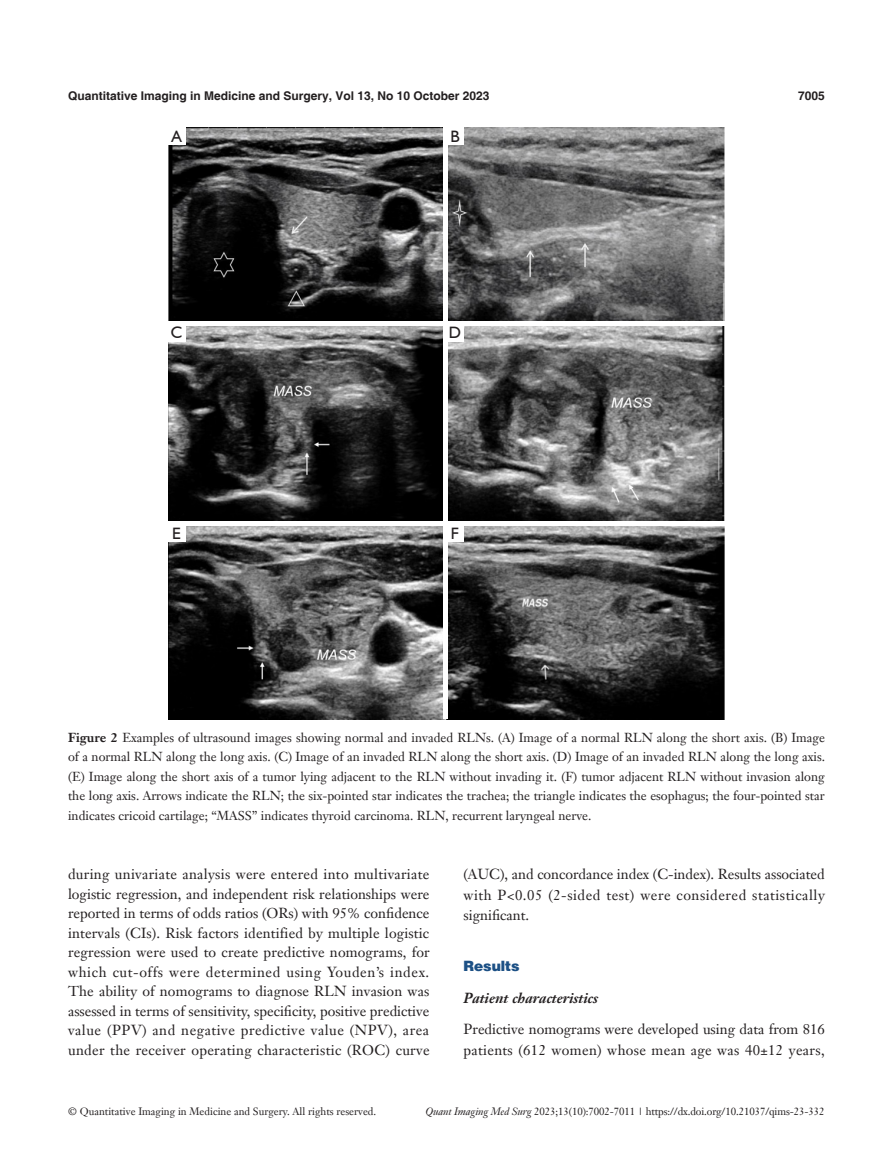
<style>
.page{position:relative;width:893px;height:1170px;background:#fff}
.page>*{position:absolute;margin:0;border:0;box-sizing:border-box;transform-origin:0 0}
.t1{font:16.5px "Humanist 521 BT";color:#231f20}
.t2{font:14.25px/19.5px "Janson Text LT";letter-spacing:.02em;color:#231f20;text-align:justify}
.t3{font:14.25px/20.5px "Janson Text LT";color:#231f20}
.t4{font:italic 700 14.25px "Janson Text LT";color:#231f20}
.t5{font:900 14.25px "Helvetica";color:#1c5085}
.t6{font:12.75px/19.5px "Janson Text LT";color:#231f20;text-align:justify}
.t7{font:700 12px "Helvetica";color:#231f20}
.t8{font:10.5px "Janson Text LT";color:#231f20}
.s1{font-weight:700}
.s2{font-style:italic}
</style>
<div class="page">
<img style="left:168px;top:128px;width:557px;height:591px">
<div style="left:168px;top:128px;width:17px;height:17px;background:#fff"></div>
<div style="left:168px;top:324px;width:17px;height:17px;background:#fff"></div>
<div style="left:447px;top:128px;width:17px;height:17px;background:#fff"></div>
<div style="left:446px;top:324px;width:17px;height:17px;background:#fff"></div>
<div style="left:168px;top:524px;width:17px;height:17px;background:#fff"></div>
<div style="left:446px;top:524px;width:17px;height:17px;background:#fff"></div>
<hr style="left:443px;top:128px;width:4px;height:591px;background:#fff">
<hr style="left:168px;top:321px;width:557px;height:4px;background:#fff">
<hr style="left:168px;top:521px;width:557px;height:4px;background:#fff">
<p class="t7" style="left:68px;top:88px;width:423px">Quantitative Imaging in Medicine and Surgery, Vol 13, No 10 October 2023</p>
<p class="t7" style="left:798px;top:88px;width:28px">7005</p>
<p class="t1" style="left:171px;top:126px;width:12px">A</p>
<p class="t1" style="left:171px;top:322px;width:13px">C</p>
<p class="t1" style="left:451px;top:126px;width:11px">B</p>
<p class="t1" style="left:449px;top:322px;width:14px">D</p>
<p class="t1" style="left:172px;top:523px;width:10px">E</p>
<p class="t1" style="left:451px;top:523px;width:10px">F</p>
<p class="t6" style="left:68px;top:727px;width:758px"><span class="s1">Figure 2</span> Examples of ultrasound images showing normal and invaded RLNs. (A) Image of a normal RLN along the short axis. (B) Image of a normal RLN along the long axis. (C) Image of an invaded RLN along the short axis. (D) Image of an invaded RLN along the long axis. (E) Image along the short axis of a tumor lying adjacent to the RLN without invading it. (F) tumor adjacent RLN without invasion along the long axis. Arrows indicate the RLN; the six-pointed star indicates the trachea; the triangle indicates the esophagus; the four-pointed star indicates cricoid cartilage; “MASS” indicates thyroid carcinoma. RLN, recurrent laryngeal nerve.</p>
<p class="t2" style="left:68px;top:864px;width:363px">during univariate analysis were entered into multivariate logistic regression, and independent risk relationships were reported in terms of odds ratios (ORs) with 95% confidence intervals (CIs). Risk factors identified by multiple logistic regression were used to create predictive nomograms, for which cut-offs were determined using Youden’s index.<br>The ability of nomograms to diagnose RLN invasion was assessed in terms of sensitivity, specificity, positive predictive value (PPV) and negative predictive value (NPV), area under the receiver operating characteristic (ROC) curve</p>
<p class="t2" style="left:463px;top:863px;width:363px;line-height:20.5px">(AUC), and concordance index (C-index). Results associated with P&lt;0.05 (2-sided test) were considered statistically significant.</p>
<p class="t5" style="left:463px;top:957px;width:58px">Results</p>
<p class="t4" style="left:463px;top:988px;width:136px">Patient characteristics</p>
<p class="t3" style="left:463px;top:1018px;width:363px">Predictive nomograms were developed using data from 816 patients (612 women) whose mean age was 40±12 years,</p>
<p class="t8" style="left:68px;top:1104px;width:310px">© Quantitative Imaging in Medicine and Surgery. All rights reserved.</p>
<p class="t8" style="left:425px;top:1104px;width:401px"><span class="s2">Quant Imaging Med Surg</span> 2023;13(10):7002-7011 | https://dx.doi.org/10.21037/qims-23-332</p>
</div>
